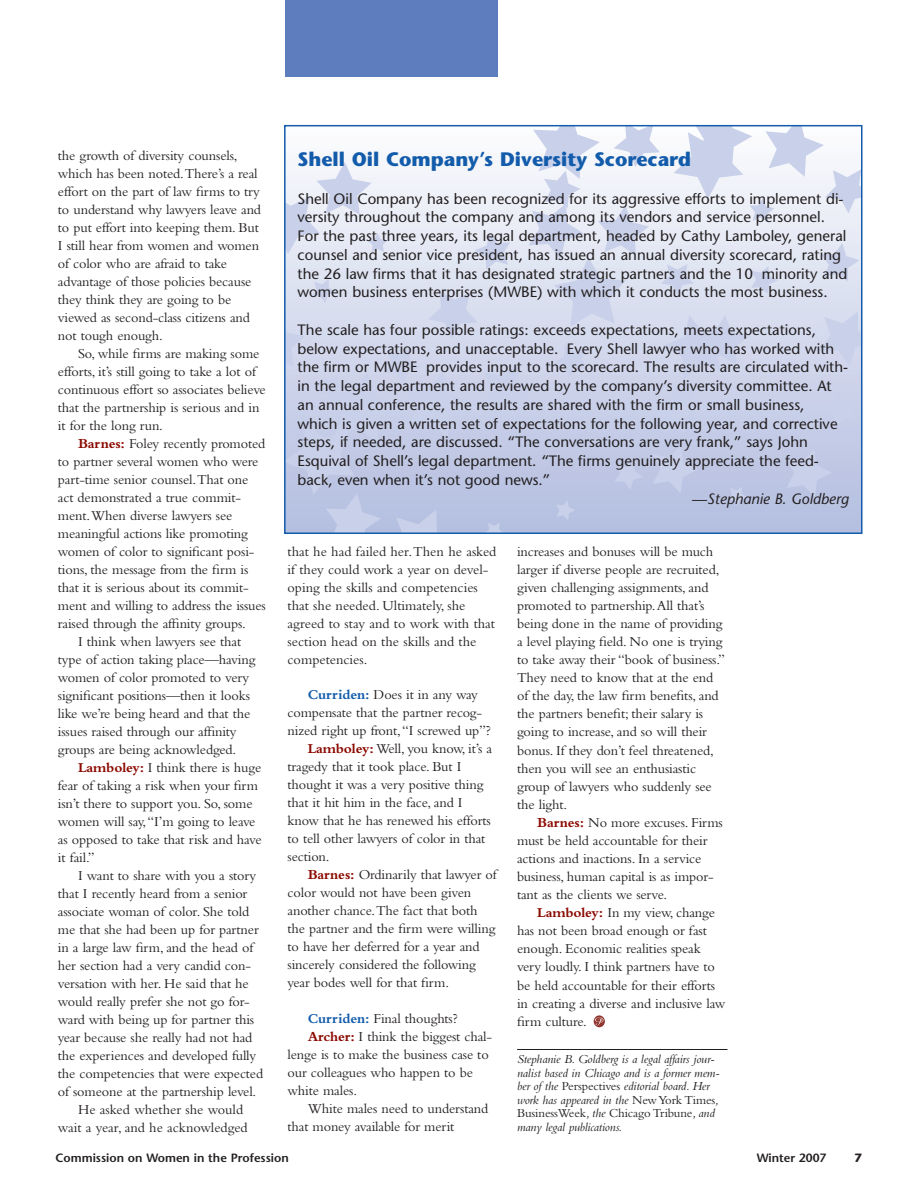
<style>
.page{position:relative;width:918px;height:1188px;background:#fff}
.page>*{position:absolute;margin:0;border:0;box-sizing:border-box;transform-origin:0 0}
.t1{font:700 19.5px "Stone Sans";color:#135cab}
.t2{font:15px/18.8px "Stone Sans";color:#231f20}
.t3{font:italic 15px "Stone Sans";color:#231f20}
.t4{font:14.25px/18px "Bembo";letter-spacing:-.01em;color:#231f20}
.t5{font:italic 12.75px/13.5px "Bembo";letter-spacing:-.01em;color:#231f20}
.t6{font:600 12px "Stone Sans";color:#231f20}
.t7{font:700 12px "Stone Sans";color:#231f20}
.s1{font-weight:700;color:#8b0a02}
.s2{font-style:normal}
.s3{font-weight:700;color:#135cab}
</style>
<div class="page">
<svg style="left:287px;top:128px;width:572px;height:403px;background:#d4d9ed"></svg>
<hr style="left:517px;top:1049px;width:211px;height:1px;background:#231f20">
<svg style="left:594px;top:1015px;width:11px;height:12px"></svg>
<svg style="left:595px;top:1017px;width:8px;height:8px"></svg>
<div style="left:285px;top:0;width:213px;height:77px;background:#5d7dbe"></div>
<div style="left:284px;top:125px;width:578px;height:409px;border:2px solid #135cab"></div>
<p class="t4" style="left:58px;top:147px;width:205px">the growth of diversity counsels, which has been noted.There’s a real effort on the part of law firms to try to understand why lawyers leave and to put effort into keeping them. But<br>I still hear from women and women of color who are afraid to take advantage of those policies because they think they are going to be viewed as second-class citizens and not tough enough.</p>
<p class="t4" style="left:58px;top:345px;width:209px;text-indent:20px">So, while firms are making some efforts, it’s still going to take a lot of continuous effort so associates believe that the partnership is serious and in it for the long run.</p>
<p class="t4" style="left:78px;top:435px;width:189px"><span class="s1">Barnes:</span> Foley recently promoted</p>
<p class="t4" style="left:58px;top:453px;width:202px">to partner several women who were</p>
<p class="t4" style="left:58px;top:471px;width:192px">part-time senior counsel.That one</p>
<p class="t4" style="left:58px;top:489px;width:185px">act demonstrated a true commit-</p>
<p class="t4" style="left:58px;top:507px;width:176px">ment.When diverse lawyers see</p>
<p class="t4" style="left:58px;top:525px;width:192px">meaningful actions like promoting</p>
<p class="t4" style="left:58px;top:543px;width:198px">women of color to significant posi-</p>
<p class="t4" style="left:58px;top:561px;width:192px">tions, the message from the firm is</p>
<p class="t4" style="left:58px;top:579px;width:192px">that it is serious about its commit-</p>
<p class="t4" style="left:58px;top:597px;width:210px">ment and willing to address the issues</p>
<p class="t4" style="left:58px;top:615px;width:189px">raised through the affinity groups.</p>
<p class="t4" style="left:78px;top:633px;width:165px">I think when lawyers see that</p>
<p class="t4" style="left:58px;top:651px;width:199px">type of action taking place—having</p>
<p class="t4" style="left:58px;top:669px;width:193px">women of color promoted to very</p>
<p class="t4" style="left:58px;top:687px;width:194px">significant positions—then it looks</p>
<p class="t4" style="left:58px;top:705px;width:194px">like we’re being heard and that the</p>
<p class="t4" style="left:58px;top:723px;width:180px">issues raised through our affinity</p>
<p class="t4" style="left:58px;top:741px;width:180px">groups are being acknowledged.</p>
<p class="t4" style="left:78px;top:759px;width:185px"><span class="s1">Lamboley:</span> I think there is huge</p>
<p class="t4" style="left:58px;top:777px;width:202px">fear of taking a risk when your firm</p>
<p class="t4" style="left:58px;top:795px;width:196px">isn’t there to support you. So, some</p>
<p class="t4" style="left:58px;top:813px;width:199px">women will say,“I’m going to leave</p>
<p class="t4" style="left:58px;top:831px;width:205px">as opposed to take that risk and have</p>
<p class="t4" style="left:58px;top:849px;width:38px">it fail.”</p>
<p class="t4" style="left:78px;top:867px;width:180px">I want to share with you a story</p>
<p class="t4" style="left:58px;top:885px;width:191px">that I recently heard from a senior</p>
<p class="t4" style="left:58px;top:903px;width:193px">associate woman of color. She told</p>
<p class="t4" style="left:58px;top:921px;width:202px">me that she had been up for partner</p>
<p class="t4" style="left:58px;top:939px;width:197px">in a large law firm, and the head of</p>
<p class="t4" style="left:58px;top:957px;width:195px">her section had a very candid con-</p>
<p class="t4" style="left:58px;top:975px;width:192px">versation with her. He said that he</p>
<p class="t4" style="left:58px;top:993px;width:194px">would really prefer she not go for-</p>
<p class="t4" style="left:58px;top:1011px;width:198px">ward with being up for partner this</p>
<p class="t4" style="left:58px;top:1029px;width:196px">year because she really had not had</p>
<p class="t4" style="left:58px;top:1047px;width:200px">the experiences and developed fully</p>
<p class="t4" style="left:58px;top:1065px;width:207px">the competencies that were expected</p>
<p class="t4" style="left:58px;top:1083px;width:200px">of someone at the partnership level.</p>
<p class="t4" style="left:78px;top:1101px;width:167px">He asked whether she would</p>
<p class="t4" style="left:58px;top:1119px;width:191px">wait a year, and he acknowledged</p>
<h1 class="t1" style="left:298px;top:152px;width:395px">Shell Oil Company’s Diversity Scorecard</h1>
<p class="t2" style="left:298px;top:191px;width:551px">Shell Oil Company has been recognized for its aggressive efforts to implement di&shy;versity throughout the company and among its vendors and service personnel.<br>For the past three years, its legal department, headed by Cathy Lamboley, general counsel and senior vice president, has issued an annual diversity scorecard, rating the 26 law firms that it has designated strategic partners and the 10 minority and women business enterprises (MWBE) with which it conducts the most business.</p>
<p class="t2" style="left:298px;top:322px;width:520px">The scale has four possible ratings: exceeds expectations, meets expectations,</p>
<p class="t2" style="left:298px;top:341px;width:538px">below expectations, and unacceptable. Every Shell lawyer who has worked with</p>
<p class="t2" style="left:298px;top:359px;width:552px">the firm or MWBE provides input to the scorecard. The results are circulated with-</p>
<p class="t2" style="left:298px;top:378px;width:536px">in the legal department and reviewed by the company’s diversity committee. At</p>
<p class="t2" style="left:298px;top:397px;width:508px">an annual conference, the results are shared with the firm or small business,</p>
<p class="t2" style="left:298px;top:416px;width:542px">which is given a written set of expectations for the following year, and corrective</p>
<p class="t2" style="left:298px;top:434px;width:512px">steps, if needed, are discussed. “The conversations are very frank,” says John</p>
<p class="t2" style="left:298px;top:453px;width:523px">Esquival of Shell’s legal department. “The firms genuinely appreciate the feed-</p>
<p class="t2" style="left:298px;top:472px;width:254px">back, even when it’s not good news.”</p>
<p class="t3" style="left:692px;top:492px;width:158px"><span class="s2">—</span>Stephanie B. Goldberg</p>
<p class="t4" style="left:288px;top:544px;width:210px">that he had failed her.Then he asked if they could work a year on devel&shy;oping the skills and competencies that she needed. Ultimately, she agreed to stay and to work with that section head on the skills and the competencies.</p>
<p class="t4" style="left:308px;top:687px;width:172px"><span class="s3">Curriden:</span> Does it in any way</p>
<p class="t4" style="left:288px;top:705px;width:196px">compensate that the partner recog-</p>
<p class="t4" style="left:288px;top:723px;width:205px">nized right up front,“I screwed up”?</p>
<p class="t4" style="left:308px;top:741px;width:186px"><span class="s1">Lamboley:</span> Well, you know, it’s a</p>
<p class="t4" style="left:288px;top:759px;width:176px">tragedy that it took place. But I</p>
<p class="t4" style="left:288px;top:777px;width:197px">thought it was a very positive thing</p>
<p class="t4" style="left:288px;top:795px;width:177px">that it hit him in the face, and I</p>
<p class="t4" style="left:288px;top:813px;width:205px">know that he has renewed his efforts</p>
<p class="t4" style="left:288px;top:831px;width:199px">to tell other lawyers of color in that</p>
<p class="t4" style="left:288px;top:849px;width:44px">section.</p>
<p class="t4" style="left:308px;top:867px;width:190px"><span class="s1">Barnes:</span> Ordinarily that lawyer of</p>
<p class="t4" style="left:288px;top:885px;width:185px">color would not have been given</p>
<p class="t4" style="left:288px;top:903px;width:192px">another chance.The fact that both</p>
<p class="t4" style="left:288px;top:921px;width:209px">the partner and the firm were willing</p>
<p class="t4" style="left:288px;top:939px;width:194px">to have her deferred for a year and</p>
<p class="t4" style="left:288px;top:957px;width:190px">sincerely considered the following</p>
<p class="t4" style="left:288px;top:975px;width:163px">year bodes well for that firm.</p>
<p class="t4" style="left:308px;top:1011px;width:152px"><span class="s3">Curriden:</span> Final thoughts?</p>
<p class="t4" style="left:308px;top:1029px;width:186px"><span class="s1">Archer:</span> I think the biggest chal-</p>
<p class="t4" style="left:288px;top:1047px;width:203px">lenge is to make the business case to</p>
<p class="t4" style="left:288px;top:1065px;width:187px">our colleagues who happen to be</p>
<p class="t4" style="left:288px;top:1083px;width:71px">white males.</p>
<p class="t4" style="left:308px;top:1101px;width:182px">White males need to understand</p>
<p class="t4" style="left:288px;top:1119px;width:168px">that money available for merit</p>
<p class="t4" style="left:517px;top:544px;width:209px">increases and bonuses will be much larger if diverse people are recruited, given challenging assignments, and promoted to partnership.All that’s being done in the name of providing a level playing field. No one is trying to take away their “book of business.” They need to know that at the end of the day, the law firm benefits, and the partners benefit; their salary is going to increase, and so will their bonus. If they don’t feel threatened, then you will see an enthusiastic group of lawyers who suddenly see the light.</p>
<p class="t4" style="left:517px;top:815px;width:207px;text-indent:20px"><span class="s1">Barnes:</span> No more excuses. Firms must be held accountable for their actions and inactions. In a service business, human capital is as impor&shy;tant as the clients we serve.</p>
<p class="t4" style="left:517px;top:905px;width:210px;text-indent:20px"><span class="s1">Lamboley:</span> In my view, change has not been broad enough or fast enough. Economic realities speak very loudly. I think partners have to be held accountable for their efforts in creating a diverse and inclusive law firm culture.</p>
<p class="t5" style="left:517px;top:1054px;width:204px">Stephanie B. Goldberg is a legal affairs jour&shy;nalist based in Chicago and is a former mem&shy;ber of the <span class="s2">Perspectives</span> editorial board. Her work has appeared in the <span class="s2">New York Times</span>, <span class="s2">BusinessWeek</span>, the <span class="s2">Chicago Tribune</span>, and many legal publications.</p>
<p class="t6" style="left:56px;top:1153px;width:235px">Commission on Women in the Profession</p>
<p class="t6" style="left:757px;top:1153px;width:71px">Winter 2007</p>
<p class="t7" style="left:854px;top:1153px;width:9px">7</p>
</div>
